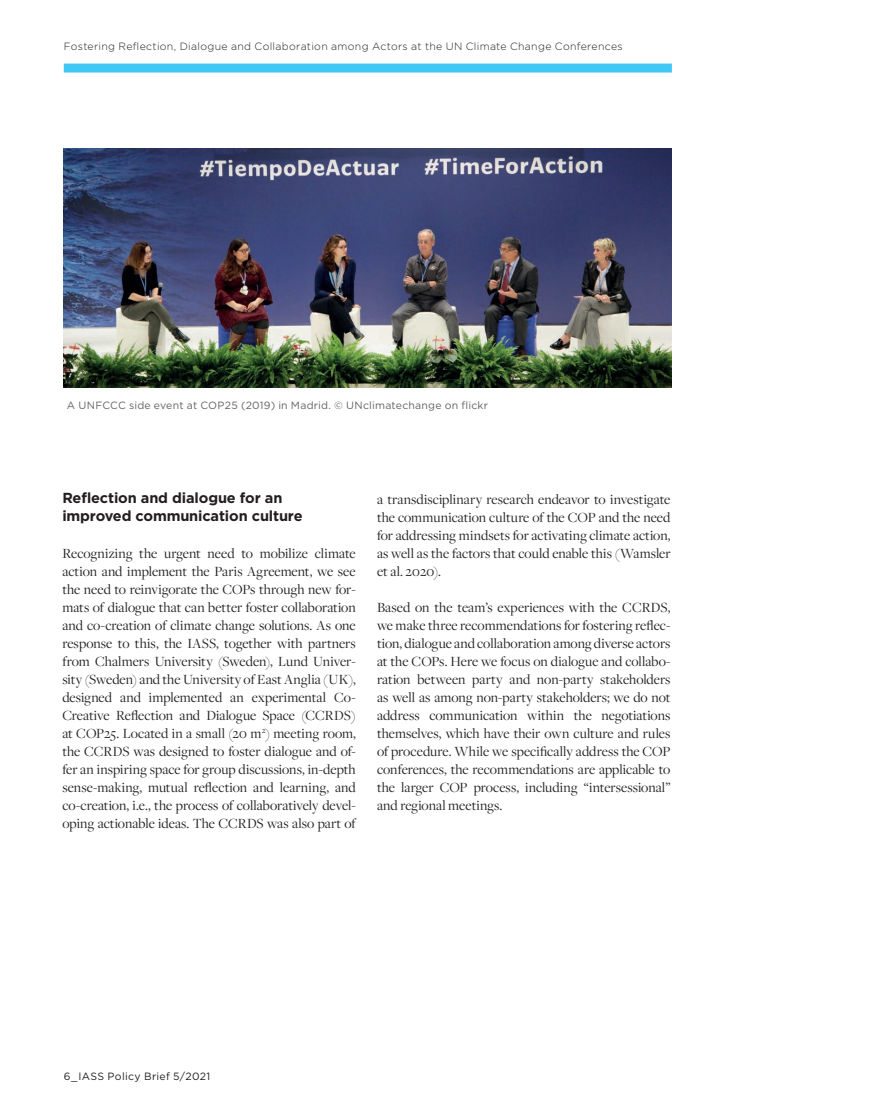
<style>
.page{position:relative;width:893px;height:1106px;background:#fff}
.page>*{position:absolute;margin:0;border:0;box-sizing:border-box;transform-origin:0 0}
.t1{font:14.55px/18px "Freight Disp Pro";letter-spacing:.005em;color:#231f20;text-align:justify}
.t2{font:700 14.55px/17.4px "Gotham";letter-spacing:-.01em;color:#231f20}
.t3{font:300 10.5px "Gotham";letter-spacing:.03em;color:#231f20}
.t4{font:10.5px "Gotham";letter-spacing:.02em;color:#636366}
.t5{font:10.5px "Gotham";letter-spacing:.03em;color:#231f20}
</style>
<div class="page">
<div style="left:64px;top:64px;width:608px;height:9px;background:#40c7f4"></div>
<img style="left:64px;top:149px;width:608px;height:239px">
<p class="t3" style="left:64px;top:40px;width:561px">Fostering Reflection, Dialogue and Collaboration among Actors at the UN Climate Change Conferences</p>
<p class="t4" style="left:67px;top:398px;width:423px">A UNFCCC side event at COP25 (2019) in Madrid. © UNclimatechange on flickr</p>
<p class="t2" style="left:62px;top:489px;width:242px">Reflection and dialogue for an improved communication culture</p>
<p class="t1" style="left:62px;top:544px;width:295px">Recognizing the urgent need to mobilize climate action and implement the Paris Agreement, we see the need to reinvigorate the COPs through new for&shy;mats of dialogue that can better foster collaboration and co-creation of climate change solutions. As one response to this, the IASS, together with partners from Chalmers University (Sweden), Lund Univer&shy;sity (Sweden) and the University of East Anglia (UK), designed and implemented an experimental Co-Creative Reflection and Dialogue Space (CCRDS) at COP25. Located in a small (20 m<sup>2</sup>) meeting room, the CCRDS was designed to foster dialogue and of&shy;fer an inspiring space for group discussions, in-depth sense-making, mutual reflection and learning, and co-creation, i.e., the process of collaboratively devel&shy;oping actionable ideas. The CCRDS was also part of</p>
<p class="t1" style="left:377px;top:490px;width:295px">a transdisciplinary research endeavor to investigate the communication culture of the COP and the need for addressing mindsets for activating climate action, as well as the factors that could enable this (Wamsler et al. 2020).</p>
<p class="t1" style="left:377px;top:598px;width:295px">Based on the team’s experiences with the CCRDS, we make three recommendations for fostering reflec&shy;tion, dialogue and collaboration among diverse actors at the COPs. Here we focus on dialogue and collabo&shy;ration between party and non-party stakeholders as well as among non-party stakeholders; we do not address communication within the negotiations themselves, which have their own culture and rules of procedure. While we specifically address the COP conferences, the recommendations are applicable to the larger COP process, including “intersessional” and regional meetings.</p>
<p class="t5" style="left:64px;top:1070px;width:148px">6_IASS Policy Brief 5/2021</p>
</div>
